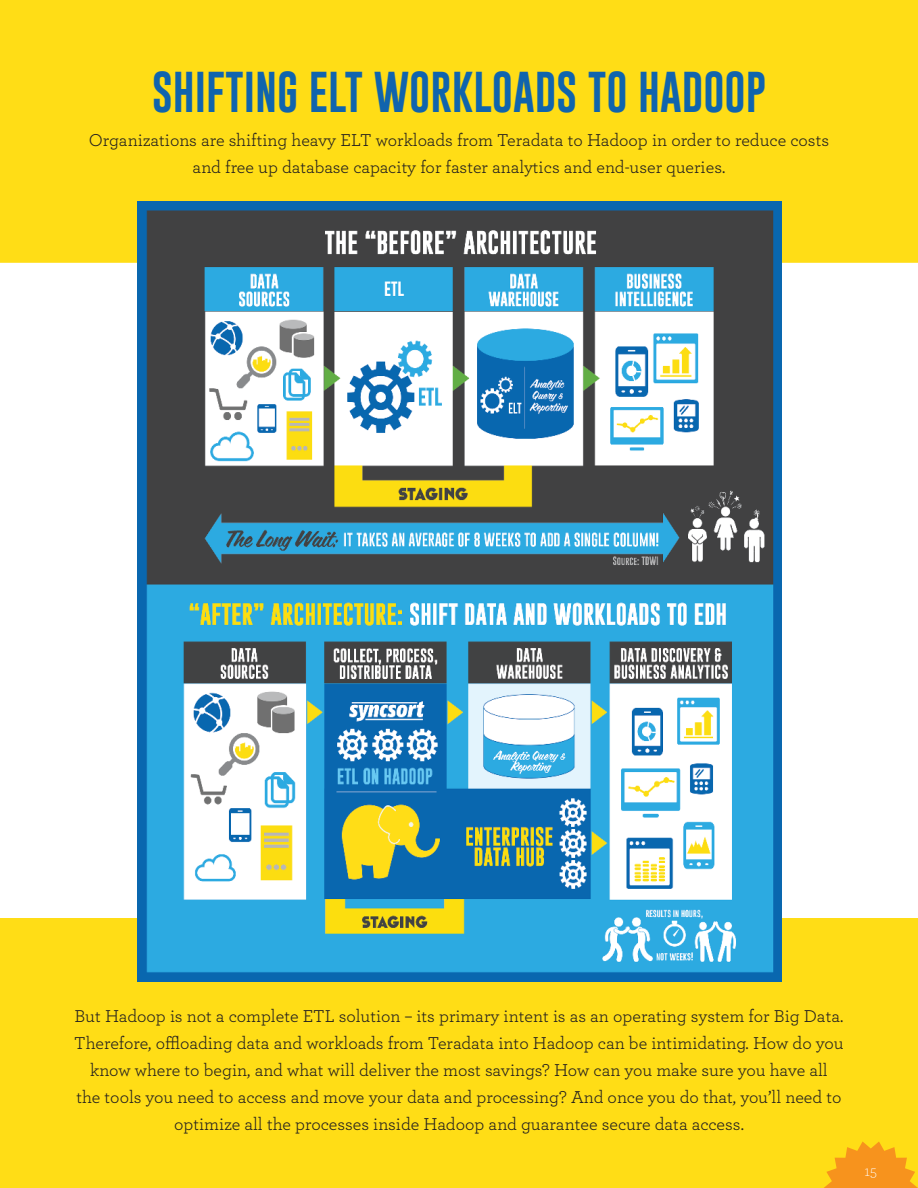
<style>
.page{position:relative;width:918px;height:1188px;background:#fff}
.page>*{position:absolute;margin:0;border:0;box-sizing:border-box;transform-origin:0 0}
.t1{font:42px "Gobold";color:#1064ad}
.t2{font:18px/27px "Archer";color:#221f1f;text-align:center}
.t3{font:300 15px "Archer";color:#fff}
</style>
<div class="page">
<div style="left:0;top:918px;width:918px;height:270px;background:#ffdd16"></div>
<div style="left:0;top:0;width:918px;height:263px;background:#ffdd16"></div>
<img style="left:138px;top:201px;width:643px;height:781px">
<svg style="left:824px;top:1142px;width:94px;height:46px;background:#f9ab1a"></svg>
<h1 class="t1" style="left:152px;top:71px;width:616px">SHIFTING ELT WORKLOADS TO HADOOP</h1>
<p class="t2" style="left:89px;top:128px;width:742px">Organizations are shifting heavy ELT workloads from Teradata to Hadoop in order to reduce costs and free up database capacity for faster analytics and end-user queries.</p>
<p class="t2" style="left:74px;top:1004px;width:771px">But Hadoop is not a complete ETL solution – its primary intent is as an operating system for Big Data.<br>Therefore, offloading data and workloads from Teradata into Hadoop can be intimidating. How do you know where to begin, and what will deliver the most savings? How can you make sure you have all<br>the tools you need to access and move your data and processing? And once you do that, you’ll need to optimize all the processes inside Hadoop and guarantee secure data access.</p>
<p class="t3" style="left:865px;top:1164px;width:14px">15</p>
</div>
